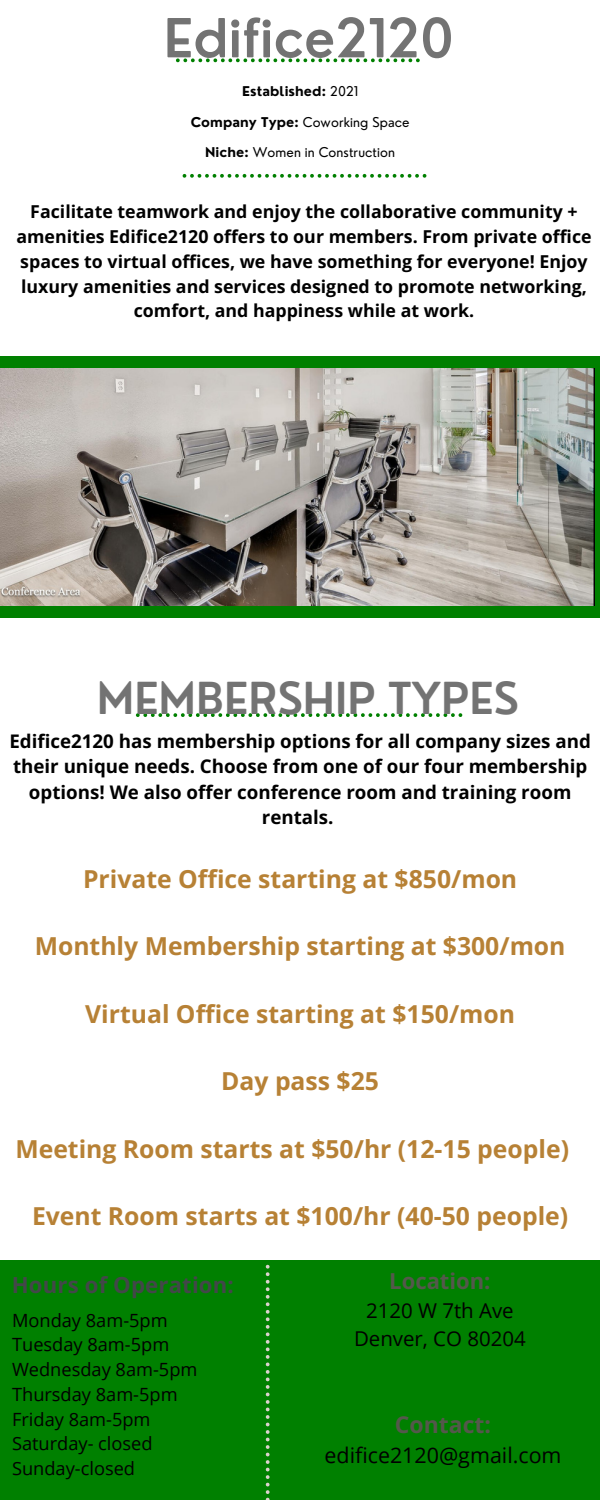
<style>
.page{position:relative;width:600px;height:1500px;background:#fff}
.page>*{position:absolute;margin:0;border:0;box-sizing:border-box;transform-origin:0 0}
.t1{font:600 52.4px "Nourd";color:#737373}
.t2{font:600 43px "Nourd";color:#737373}
.t3{font:700 24.7px "Open Sans";color:#b78135}
.t4{font:700 23px "Open Sans";color:#54584b}
.t5{font:700 22.2px "Open Sans";letter-spacing:.005em;color:#434749}
.t6{font:700 22px "Open Sans";color:#54584b}
.t7{font:21.4px "Open Sans";color:#000}
.t8{font:20.4px/28.5px "Open Sans";color:#000;text-align:center}
.t9{font:700 18.7px/25.5px "Open Sans";color:#000;text-align:center}
.t10{font:18.2px/24.8px "Open Sans";color:#000}
.t11{font:700 17.8px/24.8px "Open Sans";color:#000;text-align:center}
.t12{font:13.2px "Nourd";letter-spacing:.005em;color:#000}
.t13{font:700 13.2px "Nourd";letter-spacing:.005em;color:#000}
.s1{font-weight:400}
.s2{font-weight:700}
</style>
<div class="page">
<div style="left:0;top:357px;width:600px;height:261px;background:#008000"></div>
<div style="left:0;top:1260px;width:600px;height:240px;background:#008000"></div>
<svg style="left:176px;top:58px;width:244px;height:4px"></svg>
<svg style="left:183px;top:174px;width:243px;height:4px"></svg>
<img style="left:0;top:368px;width:595px;height:238px">
<svg style="left:136px;top:713px;width:326px;height:4px"></svg>
<svg style="left:266px;top:1265px;width:4px;height:235px"></svg>
<h1 class="t1" style="left:164px;top:5px;width:292px">Edifice2120</h1>
<p class="t13" style="left:242px;top:83px;width:118px">Established: <span class="s1">2021</span></p>
<p class="t12" style="left:191px;top:114px;width:220px"><span class="s2">Company Type:</span> Coworking Space</p>
<p class="t12" style="left:205px;top:144px;width:191px"><span class="s2">Niche:</span> Women in Construction</p>
<p class="t11" style="left:16px;top:199px;width:577px">Facilitate teamwork and enjoy the collaborative community + amenities Edifice2120 offers to our members. From private office spaces to virtual offices, we have something for everyone! Enjoy luxury amenities and services designed to promote networking, comfort, and happiness while at work.</p>
<h2 class="t2" style="left:97px;top:671px;width:424px">MEMBERSHIP TYPES</h2>
<p class="t9" style="left:9px;top:728px;width:583px">Edifice2120 has membership options for all company sizes and their unique needs. Choose from one of our four membership options! We also offer conference room and training room rentals.</p>
<h3 class="t3" style="left:83px;top:862px;width:436px">Private Office starting at $850/mon</h3>
<h3 class="t3" style="left:35px;top:929px;width:532px">Monthly Membership starting at $300/mon</h3>
<h3 class="t3" style="left:85px;top:997px;width:431px">Virtual Office starting at $150/mon</h3>
<h3 class="t3" style="left:221px;top:1064px;width:159px">Day pass $25</h3>
<h3 class="t3" style="left:15px;top:1132px;width:555px">Meeting Room starts at $50/hr (12-15 people)</h3>
<h3 class="t3" style="left:32px;top:1199px;width:538px">Event Room starts at $100/hr (40-50 people)</h3>
<p class="t5" style="left:12px;top:1269px;width:224px">Hours of Operation:</p>
<p class="t10" style="left:12px;top:1307px;width:187px">Monday 8am-5pm<br>Tuesday 8am-5pm<br>Wednesday 8am-5pm<br>Thursday 8am-5pm<br>Friday 8am-5pm<br>Saturday- closed<br>Sunday-closed</p>
<p class="t6" style="left:389px;top:1265px;width:103px">Location:</p>
<p class="t8" style="left:354px;top:1296px;width:173px">2120 W 7th Ave<br>Denver, CO 80204</p>
<p class="t4" style="left:395px;top:1408px;width:98px">Contact:</p>
<p class="t7" style="left:325px;top:1440px;width:239px">edifice2120@gmail.com</p>
</div>
